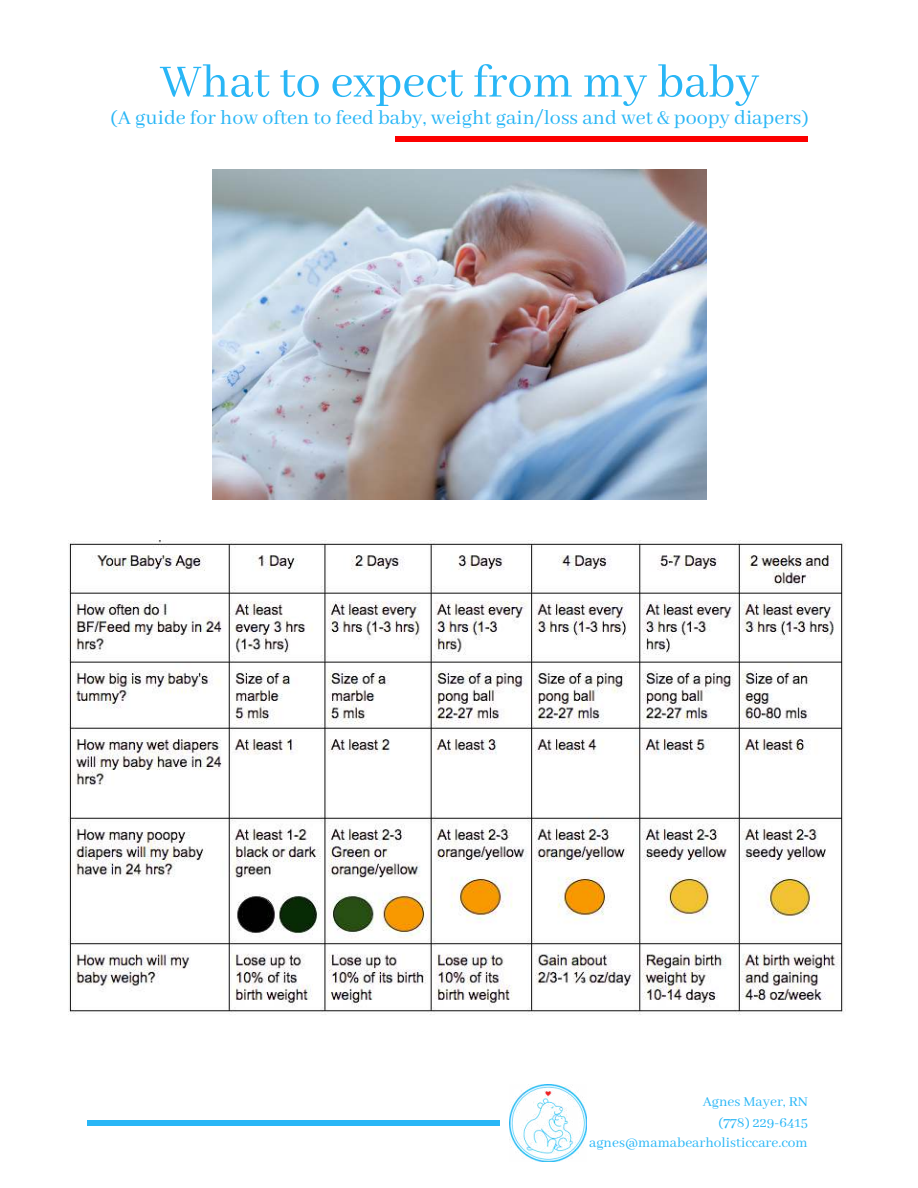
<style>
.page{position:relative;width:918px;height:1188px;background:#fff}
.page>*{position:absolute;margin:0;border:0;box-sizing:border-box;transform-origin:0 0}
.t1{font:50.85px "Abhaya Libre";color:#29b6f6}
.t2{font:22.05px "Abhaya Libre";color:#29b6f6}
.t3{font:15.3px/20.9px "Abhaya Libre";color:#29b6f6;text-align:right}
</style>
<div class="page">
<div style="left:395px;top:136px;width:413px;height:6px;background:#fc0000"></div>
<div style="left:87px;top:1120px;width:413px;height:6px;background:#29b6f6"></div>
<img style="left:509px;top:1084px;width:78px;height:78px">
<img style="left:212px;top:169px;width:494px;height:330px">
<img style="left:69px;top:541px;width:777px;height:474px">
<h1 class="t1" style="left:160px;top:54px;width:601px">What to expect from my baby</h1>
<p class="t2" style="left:111px;top:105px;width:700px">(A guide for how often to feed baby, weight gain/loss and wet &amp; poopy diapers)</p>
<p class="t3" style="left:589px;top:1091px;width:220px">Agnes Mayer, RN<br>(778) 229-6415 agnes@mamabearholisticcare.com</p>
</div>
